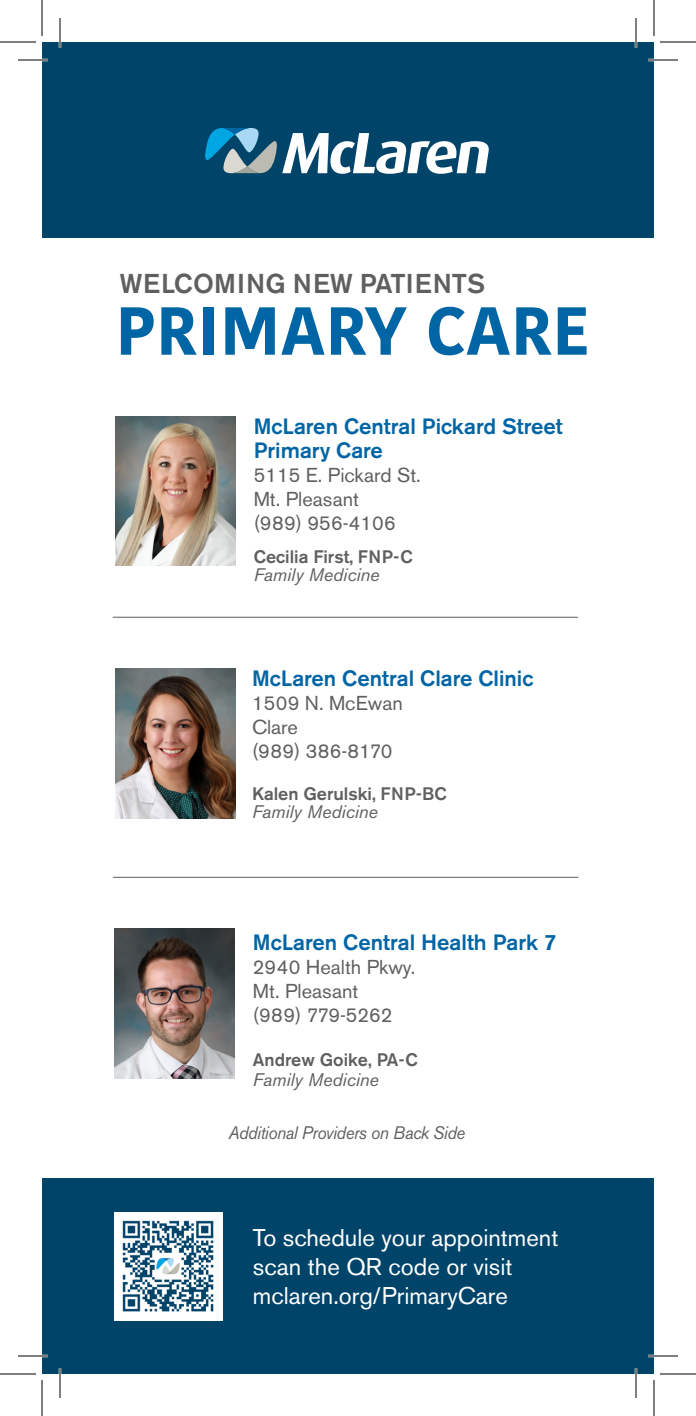
<style>
.page{position:relative;width:696px;height:1416px;background:#fff}
.page>*{position:absolute;margin:0;border:0;box-sizing:border-box;transform-origin:0 0}
.t1{font:700 67.6px "Kohinoor Devanagari";color:#0065a4}
.t2{font:500 27px "Akzidenz Grotesk BE";color:#5f5f62}
.t3{font:24px/28.8px "Akzidenz Grotesk BE";color:#fff}
.t4{font:500 22px/24px "Akzidenz Grotesk BE";color:#0065a4}
.t5{font:20px "Akzidenz Grotesk BE";color:#5f5f62}
.t6{font:20px "Akzidenz Grotesk BE";letter-spacing:.02em;color:#5f5f62}
.t7{font:500 18px "Akzidenz Grotesk BE";color:#5f5f62}
.t8{font:italic 18px "Akzidenz Grotesk BE";color:#5f5f62}
.t9{font:italic 18px "Akzidenz Grotesk BE";letter-spacing:-.02em;color:#5f5f62;scale:.93 1}
</style>
<div class="page">
<img style="left:115px;top:929px;width:120px;height:149px">
<hr style="left:113px;top:617px;width:465px;height:1px;background:#5f5f62">
<hr style="left:113px;top:877px;width:465px;height:1px;background:#5f5f62">
<img style="left:115px;top:669px;width:121px;height:149px">
<div style="left:42px;top:42px;width:612px;height:195px;background:#00446a"></div>
<svg style="left:205px;top:128px;width:284px;height:46px"></svg>
<div style="left:42px;top:1179px;width:612px;height:195px;background:#00446a"></div>
<img style="left:115px;top:416px;width:120px;height:150px">
<img style="left:114px;top:1212px;width:108px;height:108px">
<hr style="left:18px;top:59px;width:30px;height:2px;background:#fff">
<hr style="left:648px;top:59px;width:30px;height:2px;background:#fff">
<hr style="left:18px;top:1355px;width:30px;height:2px;background:#fff">
<hr style="left:648px;top:1355px;width:30px;height:2px;background:#fff">
<hr style="left:59px;top:18px;width:2px;height:30px;background:#fff">
<hr style="left:59px;top:1368px;width:2px;height:30px;background:#fff">
<hr style="left:635px;top:18px;width:2px;height:30px;background:#fff">
<hr style="left:635px;top:1368px;width:2px;height:30px;background:#fff">
<hr style="left:18px;top:60px;width:30px;height:1px;background:#000">
<hr style="left:648px;top:60px;width:30px;height:1px;background:#000">
<hr style="left:18px;top:1356px;width:30px;height:1px;background:#000">
<hr style="left:648px;top:1356px;width:30px;height:1px;background:#000">
<hr style="left:60px;top:18px;width:1px;height:30px;background:#000">
<hr style="left:60px;top:1368px;width:1px;height:30px;background:#000">
<hr style="left:636px;top:18px;width:1px;height:30px;background:#000">
<hr style="left:636px;top:1368px;width:1px;height:30px;background:#000">
<hr style="left:0;top:42px;width:36px;height:1px;background:#000">
<hr style="left:660px;top:42px;width:36px;height:1px;background:#000">
<hr style="left:0;top:1374px;width:36px;height:1px;background:#000">
<hr style="left:660px;top:1374px;width:36px;height:1px;background:#000">
<hr style="left:42px;top:0;width:1px;height:36px;background:#000">
<hr style="left:42px;top:1380px;width:1px;height:36px;background:#000">
<hr style="left:654px;top:0;width:1px;height:36px;background:#000">
<hr style="left:654px;top:1380px;width:1px;height:36px;background:#000">
<p class="t2" style="left:120px;top:267px;width:367px">WELCOMING NEW PATIENTS</p>
<p class="t1" style="left:115px;top:271px;width:476px">PRIMARY CARE</p>
<p class="t4" style="left:254px;top:414px;width:310px">McLaren Central Pickard Street<br>Primary Care</p>
<p class="t5" style="left:254px;top:463px;width:169px">5115 E. Pickard St.</p>
<p class="t5" style="left:254px;top:487px;width:107px">Mt. Pleasant</p>
<p class="t6" style="left:254px;top:511px;width:144px">(989) 956-4106</p>
<p class="t7" style="left:254px;top:545px;width:161px">Cecilia First, FNP-C</p>
<p class="t8" style="left:254px;top:564px;width:127px">Family Medicine</p>
<p class="t4" style="left:252px;top:666px;width:283px">McLaren Central Clare Clinic</p>
<p class="t5" style="left:252px;top:691px;width:152px">1509 N. McEwan</p>
<p class="t5" style="left:252px;top:715px;width:47px">Clare</p>
<p class="t6" style="left:252px;top:739px;width:142px">(989) 386-8170</p>
<p class="t7" style="left:252px;top:783px;width:196px">Kalen Gerulski, FNP-BC</p>
<p class="t8" style="left:252px;top:801px;width:127px">Family Medicine</p>
<p class="t4" style="left:253px;top:930px;width:305px">McLaren Central Health Park 7</p>
<p class="t5" style="left:253px;top:955px;width:164px">2940 Health Pkwy.</p>
<p class="t5" style="left:253px;top:979px;width:107px">Mt. Pleasant</p>
<p class="t5" style="left:253px;top:1003px;width:141px">(989) 779-5262</p>
<p class="t7" style="left:253px;top:1049px;width:167px">Andrew Goike, PA-C</p>
<p class="t8" style="left:253px;top:1069px;width:127px">Family Medicine</p>
<p class="t9" style="left:229px;top:1122px;width:256px">Additional Providers on Back Side</p>
<p class="t3" style="left:253px;top:1223px;width:307px">To schedule your appointment scan the QR code or visit</p>
<p class="t3" style="left:253px;top:1281px;width:257px">mclaren.org/PrimaryCare</p>
</div>
